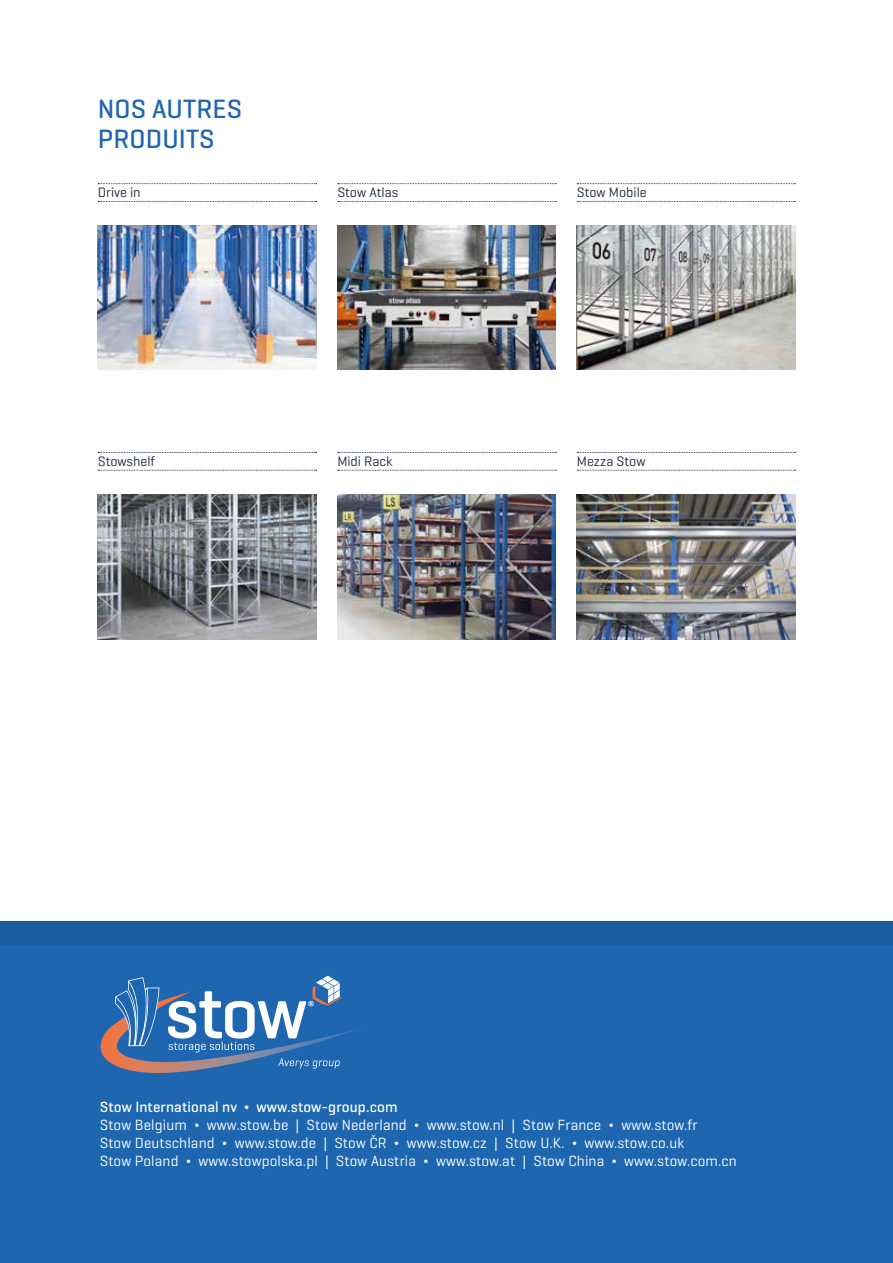
<style>
.page{position:relative;width:893px;height:1263px;background:#fff}
.page>*{position:absolute;margin:0;border:0;box-sizing:border-box;transform-origin:0 0}
.t1{font:500 27px/30px "Geogrotesque";letter-spacing:.005em;color:#1f66b1}
.t2{font:15px/18px "Geogrotesque";letter-spacing:.01em;color:#fff}
.t3{font:500 15px "Geogrotesque";letter-spacing:.01em;color:#fff}
.t4{font:13.95px "Geogrotesque";color:#1d2b3b}
</style>
<div class="page">
<img style="left:577px;top:225px;width:218px;height:144px">
<img style="left:337px;top:225px;width:219px;height:144px">
<img style="left:337px;top:495px;width:219px;height:144px">
<div style="left:0;top:933px;width:893px;height:330px;background:#1f66b1"></div>
<img style="left:98px;top:495px;width:218px;height:144px">
<img style="left:577px;top:495px;width:218px;height:144px">
<img style="left:98px;top:225px;width:218px;height:144px">
<div style="left:0;top:921px;width:893px;height:23px;background:#1c5da2"></div>
<svg style="left:100px;top:976px;width:257px;height:97px"></svg>
<svg style="left:98px;top:183px;width:219px;height:1px"></svg>
<svg style="left:98px;top:201px;width:219px;height:1px"></svg>
<svg style="left:98px;top:452px;width:219px;height:1px"></svg>
<svg style="left:98px;top:470px;width:219px;height:1px"></svg>
<svg style="left:338px;top:183px;width:218px;height:1px"></svg>
<svg style="left:338px;top:201px;width:218px;height:1px"></svg>
<svg style="left:338px;top:452px;width:218px;height:1px"></svg>
<svg style="left:338px;top:470px;width:218px;height:1px"></svg>
<svg style="left:577px;top:183px;width:218px;height:1px"></svg>
<svg style="left:577px;top:201px;width:218px;height:1px"></svg>
<svg style="left:577px;top:452px;width:219px;height:1px"></svg>
<svg style="left:577px;top:470px;width:219px;height:1px"></svg>
<h1 class="t1" style="left:98px;top:93px;width:129px">nos autres produ its</h1>
<p class="t4" style="left:98px;top:183px;width:44px">Drive in</p>
<p class="t4" style="left:337px;top:183px;width:62px">Stow Atlas</p>
<p class="t4" style="left:98px;top:452px;width:59px">Stowshelf</p>
<p class="t4" style="left:337px;top:452px;width:57px">Midi Rack</p>
<p class="t4" style="left:577px;top:183px;width:71px">Stow Mobile</p>
<p class="t4" style="left:577px;top:452px;width:70px">Mezza Stow</p>
<p class="t3" style="left:100px;top:1097px;width:299px">Stow I nternational nv ¬ www.stow-group.com</p>
<p class="t2" style="left:100px;top:1115px;width:639px">Stow Belgium ¬ www.stow.be | Stow Nederland ¬ www.stow.nl | Stow France ¬ www.stow.fr<br>Stow Deutschland ¬ www.stow.de | Stow ČR ¬ www.stow.cz | Stow U.K. ¬ www.stow.co.uk<br>Stow Poland ¬ www.stowpolska.pl | Stow Austria ¬ www.stow.at | Stow China ¬ www.stow.com.cn</p>
</div>
